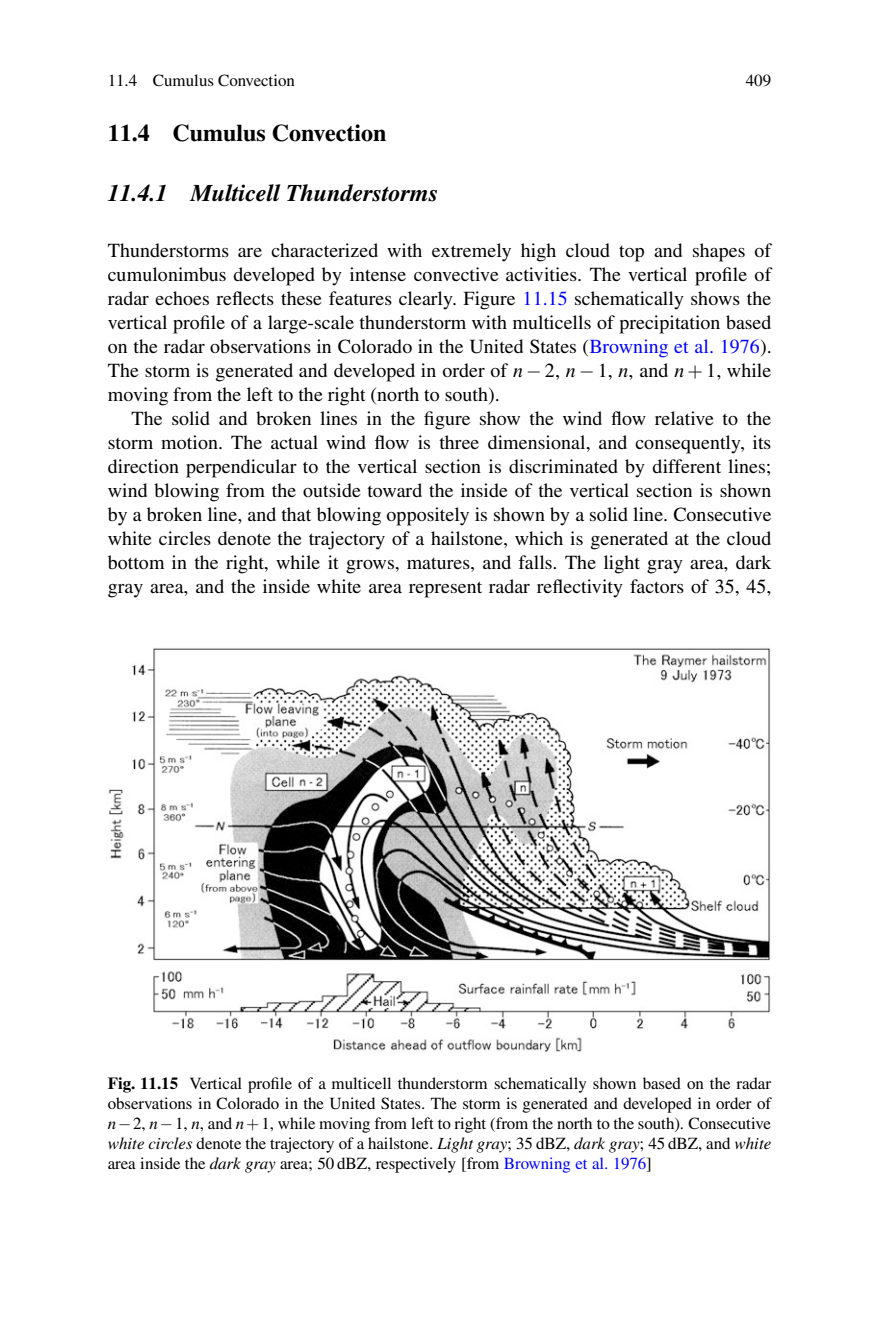
<style>
.page{position:relative;width:879px;height:1333px;background:#fff}
.page>*{position:absolute;margin:0;border:0;box-sizing:border-box;transform-origin:0 0}
.t1{font:italic 700 24px "Times";color:#000}
.t2{font:700 24px "Times";color:#000}
.t3{font:20px/24px "Times";letter-spacing:.005em;color:#000;text-align:justify}
.t4{font:17px/20px "Times";letter-spacing:-.005em;color:#000;text-align:justify}
.s1{color:#00f}
.s2{font-style:italic}
.s3{font-family:"CMSY10"}
.s4{font-family:"CMR10"}
.s5{font-weight:700}
</style>
<div class="page">
<img style="left:108px;top:648px;width:663px;height:404px">
<p class="t4" style="left:108px;top:72px;width:189px">11.4 Cumulus Convection</p>
<p class="t4" style="left:746px;top:72px;width:27px">409</p>
<p class="t2" style="left:108px;top:124px;width:280px">11.4 Cumulus Convection</p>
<p class="t1" style="left:108px;top:184px;width:332px">11.4.1 Multicell Thunderstorms</p>
<p class="t3" style="left:108px;top:240px;width:665px">Thunderstorms are characterized with extremely high cloud top and shapes of cumulonimbus developed by intense convective activities. The vertical profile of radar echoes reflects these features clearly. Figure <span class="s1">11.15</span> schematically shows the vertical profile of a large-scale thunderstorm with multicells of precipitation based on the radar observations in Colorado in the United States (<span class="s1">Browning et al. 1976</span>).<br>The storm is generated and developed in order of <span class="s2">n</span> <span class="s3">−</span> 2, <span class="s2">n</span> <span class="s3">−</span> 1, <span class="s2">n</span>, and <span class="s2">n</span> <span class="s4">+</span> 1, while moving from the left to the right (north to south).</p>
<p class="t3" style="left:108px;top:408px;width:665px;text-indent:24px">The solid and broken lines in the figure show the wind flow relative to the storm motion. The actual wind flow is three dimensional, and consequently, its direction perpendicular to the vertical section is discriminated by different lines; wind blowing from the outside toward the inside of the vertical section is shown by a broken line, and that blowing oppositely is shown by a solid line. Consecutive white circles denote the trajectory of a hailstone, which is generated at the cloud bottom in the right, while it grows, matures, and falls. The light gray area, dark gray area, and the inside white area represent radar reflectivity factors of 35, 45,</p>
<p class="t4" style="left:108px;top:1075px;width:665px"><span class="s5">Fig. 11.15</span> Vertical profile of a multicell thunderstorm schematically shown based on the radar observations in Colorado in the United States. The storm is generated and developed in order of <span class="s2">n</span><span class="s3">−</span>2, <span class="s2">n</span><span class="s3">−</span>1, <span class="s2">n</span>, and <span class="s2">n</span><span class="s4">+</span>1, while moving from left to right (from the north to the south). Consecutive <span class="s2">white circles</span> denote the trajectory of a hailstone. <span class="s2">Light gray</span>; 35 dBZ, <span class="s2">dark gray</span>; 45 dBZ, and <span class="s2">white </span>area inside the <span class="s2">dark gray</span> area; 50 dBZ, respectively [from <span class="s1">Browning et al. 1976</span>]</p>
</div>
